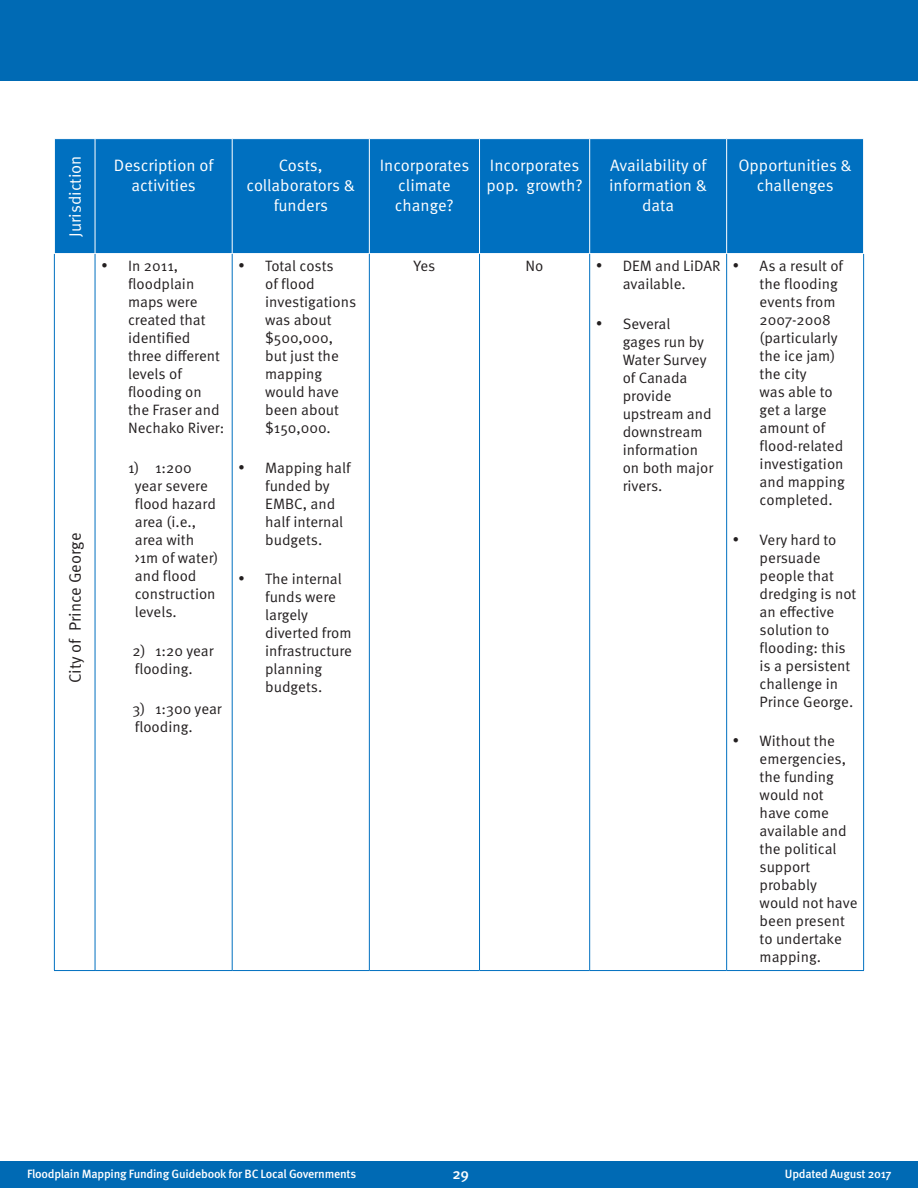
<style>
.page{position:relative;width:918px;height:1188px;background:#fff}
.page>*{position:absolute;margin:0;border:0;box-sizing:border-box;transform-origin:0 0}
.t1{font:16.5px/19.8px "Meta OT Norm";color:#fff;text-align:center}
.t2{font:16.5px "Meta OT Norm";color:#231f20}
.t3{font:15px/18px "Meta OT Norm";color:#231f20}
.t4{font:500 15px "Meta OT";color:#fff}
.t5{font:500 12px "Meta OT";letter-spacing:-.02em;color:#fff}
</style>
<div class="page">
<div style="left:0;top:1161px;width:918px;height:27px;background:#006ab4"></div>
<div style="left:0;top:0;width:918px;height:81px;background:#006ab4"></div>
<div style="left:55px;top:139px;width:808px;height:114px;background:#0070c0"></div>
<hr style="left:95px;top:139px;width:1px;height:114px;background:#fff">
<hr style="left:232px;top:139px;width:1px;height:114px;background:#fff">
<hr style="left:369px;top:139px;width:1px;height:114px;background:#fff">
<hr style="left:479px;top:139px;width:1px;height:114px;background:#fff">
<hr style="left:589px;top:139px;width:1px;height:114px;background:#fff">
<hr style="left:726px;top:139px;width:1px;height:114px;background:#fff">
<hr style="left:54px;top:970px;width:41px;height:1px;background:#0070c0">
<hr style="left:95px;top:970px;width:137px;height:1px;background:#0070c0">
<hr style="left:232px;top:970px;width:137px;height:1px;background:#0070c0">
<hr style="left:369px;top:970px;width:111px;height:1px;background:#0070c0">
<hr style="left:480px;top:970px;width:110px;height:1px;background:#0070c0">
<hr style="left:590px;top:970px;width:137px;height:1px;background:#0070c0">
<hr style="left:727px;top:970px;width:137px;height:1px;background:#0070c0">
<hr style="left:54px;top:254px;width:1px;height:716px;background:#0070c0">
<hr style="left:95px;top:254px;width:1px;height:716px;background:#0070c0">
<hr style="left:232px;top:254px;width:1px;height:716px;background:#0070c0">
<hr style="left:369px;top:254px;width:1px;height:716px;background:#0070c0">
<hr style="left:479px;top:254px;width:1px;height:716px;background:#0070c0">
<hr style="left:589px;top:254px;width:1px;height:716px;background:#0070c0">
<hr style="left:726px;top:254px;width:1px;height:716px;background:#0070c0">
<hr style="left:863px;top:254px;width:1px;height:716px;background:#0070c0">
<p class="t1" style="left:66px;top:237px;width:82px;rotate:-90deg">Jurisdiction</p>
<p class="t1" style="left:114px;top:156px;width:101px">Description of activities</p>
<p class="t1" style="left:247px;top:156px;width:110px">Costs, collaborators &amp; funders</p>
<p class="t1" style="left:380px;top:156px;width:91px">Incorporates</p>
<p class="t1" style="left:395px;top:176px;width:60px;text-align:left">climate change?</p>
<p class="t1" style="left:490px;top:156px;width:91px">Incorporates</p>
<p class="t1" style="left:487px;top:176px;width:97px">pop. growth?</p>
<p class="t1" style="left:609px;top:156px;width:99px">Availability of information &amp; data</p>
<p class="t1" style="left:738px;top:156px;width:115px">Opportunities &amp; challenges</p>
<p class="t2" style="left:66px;top:683px;width:151px;rotate:-90deg">City of Prince George</p>
<p class="t3" style="left:128px;top:257px;width:98px;text-indent:-27px">• In 2011, floodplain maps were created that identified three different levels of flooding on the Fraser and<br>Nechako River:</p>
<p class="t3" style="left:135px;top:459px;width:85px;text-indent:-7px">1) 1:200 year severe flood hazard area (i.e., area with &gt;1m of water) and flood construction levels.</p>
<p class="t3" style="left:133px;top:642px;width:82px">2) 1:20 year flooding.</p>
<p class="t3" style="left:133px;top:700px;width:91px">3) 1:300 year flooding.</p>
<p class="t3" style="left:265px;top:257px;width:93px;text-indent:-27px">• Total costs<br>of flood investigations was about $500,000, but just the mapping would have been about $150,000.</p>
<p class="t3" style="left:265px;top:459px;width:87px;text-indent:-27px">• Mapping half funded by<br>EMBC, and half internal budgets.</p>
<p class="t3" style="left:265px;top:570px;width:88px;text-indent:-27px">• The internal funds were largely diverted from infrastructure planning budgets.</p>
<p class="t3" style="left:414px;top:257px;width:23px">Yes</p>
<p class="t3" style="left:526px;top:257px;width:19px">No</p>
<p class="t3" style="left:596px;top:257px;width:126px;text-align:center">• DEM and LiDAR available.</p>
<p class="t3" style="left:623px;top:315px;width:92px;text-indent:-27px">• Several<br>gages run by<br>Water Survey of Canada provide upstream and downstream information on both major rivers.</p>
<p class="t3" style="left:760px;top:257px;width:87px;text-indent:-27px">• As a result of the flooding events from<br>2007-2008 (particularly the ice jam) the city<br>was able to get a large amount of flood-related investigation and mapping completed.</p>
<p class="t3" style="left:760px;top:531px;width:98px;text-indent:-27px">• Very hard to persuade people that dredging is not an effective solution to flooding: this is a persistent challenge in<br>Prince George.</p>
<p class="t3" style="left:760px;top:732px;width:99px;text-indent:-27px">• Without the emergencies, the funding would not have come available and the political support probably would not have been present to undertake mapping.</p>
<p class="t5" style="left:27px;top:1167px;width:331px">Floodplain Mapping Funding Guidebook for BC Local Governments</p>
<p class="t4" style="left:452px;top:1165px;width:18px">29</p>
<p class="t5" style="left:785px;top:1167px;width:108px">Updated August 2017</p>
</div>
